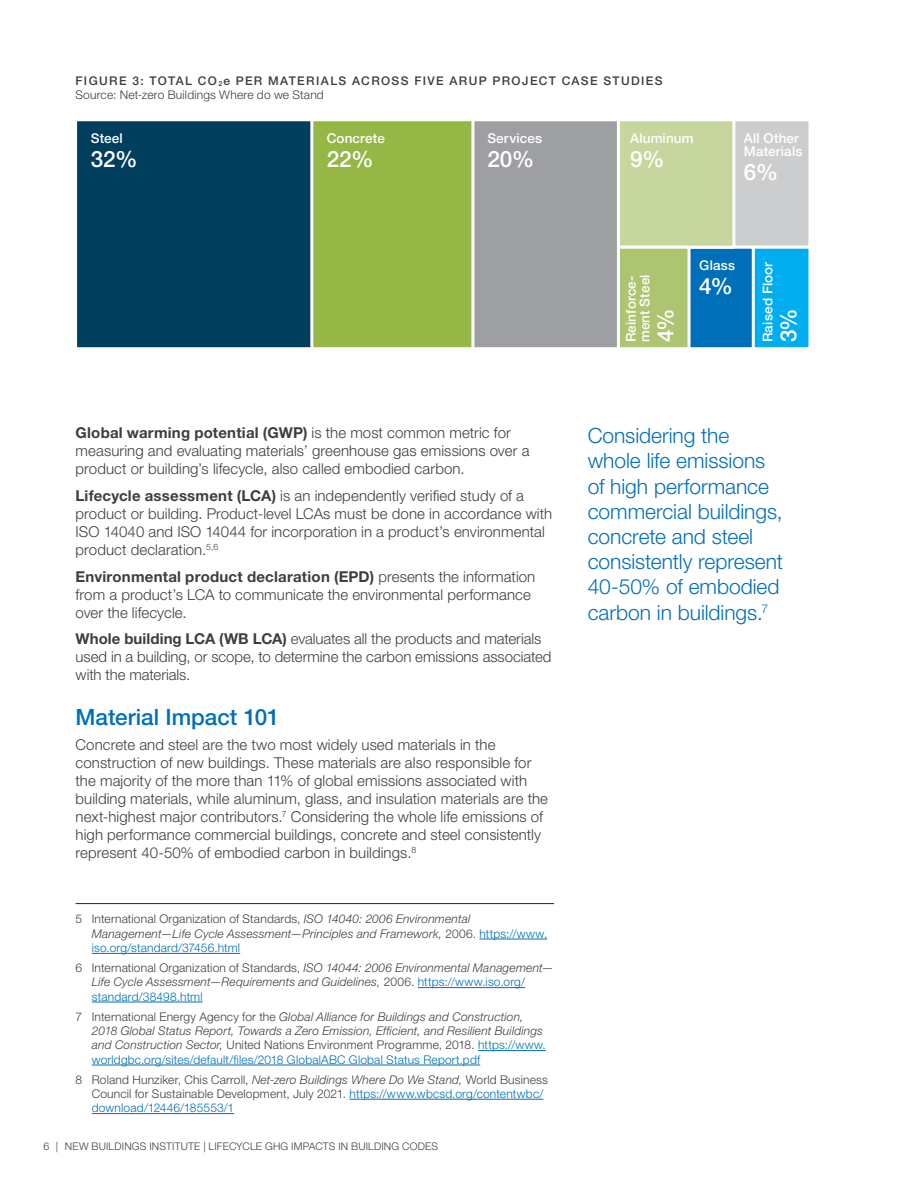
<style>
.page{position:relative;width:918px;height:1188px;background:#fff}
.page>*{position:absolute;margin:0;border:0;box-sizing:border-box;transform-origin:0 0}
.head_2{font:500 22.5px "Helvetica Neue LT";color:#fff}
.head_2-2{font:500 22.5px "Helvetica Neue LT";color:#006fba}
.Callout_1{font:300 21px/25.2px "Helvetica Neue LT";letter-spacing:-.005em;color:#006fba}
.body{font:300 15px/18px "Helvetica Neue LT";letter-spacing:.005em;color:#3e3e3f}
.head_2-3{font:500 13.5px/13.5px "Helvetica Neue LT";letter-spacing:.01em;color:#fff}
.Footnote_w__indent{font:italic 300 12px/14.4px "Helvetica Neue LT";letter-spacing:.015em;color:#3e3e3f}
.Footnote_w__indent-2{font:300 12px/14.4px "Helvetica Neue LT";letter-spacing:.015em;color:#3e3e3f}
.head_7_all_caps{font:500 12px "Helvetica Neue LT";letter-spacing:.115em;color:#3e3e3f}
.t1{font:300 10.5px "Helvetica Neue LT";letter-spacing:.015em;color:#3e3e3f}
.s1{font-weight:700}
.s2{font-style:normal}
.s3{font-style:normal;color:#006fba}
.s4{font-style:italic}
.s5{color:#006fba}
</style>
<div class="page">
<hr style="left:76px;top:903px;width:478px;height:1px;background:#231f20">
<hr style="left:479px;top:939px;width:68px;height:1px;background:#006fba">
<hr style="left:92px;top:953px;width:148px;height:1px;background:#006fba">
<hr style="left:418px;top:987px;width:107px;height:1px;background:#006fba">
<hr style="left:92px;top:1002px;width:111px;height:1px;background:#006fba">
<hr style="left:478px;top:1050px;width:68px;height:1px;background:#006fba">
<hr style="left:92px;top:1065px;width:388px;height:1px;background:#006fba">
<hr style="left:350px;top:1099px;width:193px;height:1px;background:#006fba">
<hr style="left:92px;top:1113px;width:142px;height:1px;background:#006fba">
<div style="left:730px;top:118px;width:82px;height:131px;background:#cccdcf;border:3px solid #fff"></div>
<div style="left:751px;top:246px;width:61px;height:104px;background:#00aeef;border:3px solid #fff"></div>
<div style="left:74px;top:118px;width:241px;height:232px;background:#003e5e;border:3px solid #fff"></div>
<div style="left:310px;top:118px;width:166px;height:232px;background:#95b746;border:3px solid #fff"></div>
<div style="left:682px;top:246px;width:73px;height:104px;background:#006fba;border:3px solid #fff"></div>
<div style="left:616px;top:118px;width:119px;height:131px;background:#c6d69c;border:3px solid #fff"></div>
<div style="left:616px;top:246px;width:75px;height:104px;background:#adc571;border:3px solid #fff"></div>
<div style="left:471px;top:118px;width:149px;height:232px;background:#9d9fa2;border:3px solid #fff"></div>
<p class="head_7_all_caps" style="left:76px;top:74px;width:589px">FIGURE 3: TOTAL CO<sub>2</sub>e PER MATERIALS ACROSS FIVE ARUP PROJECT CASE STUDIES</p>
<p class="Footnote_w__indent-2" style="left:76px;top:88px;width:250px">Source: Net-zero Buildings Where do we Stand</p>
<p class="head_2-3" style="left:91px;top:131px;width:34px">Steel</p>
<p class="head_2" style="left:91px;top:145px;width:48px">32%</p>
<p class="head_2-3" style="left:327px;top:131px;width:60px">Concrete</p>
<p class="head_2" style="left:327px;top:145px;width:48px">22%</p>
<p class="head_2-3" style="left:487px;top:131px;width:56px">Services</p>
<p class="head_2" style="left:487px;top:145px;width:48px">20%</p>
<p class="head_2-3" style="left:630px;top:131px;width:65px">Aluminum</p>
<p class="head_2" style="left:630px;top:145px;width:36px">9%</p>
<p class="head_2-3" style="left:744px;top:131px;width:60px">All Other<br>Materials</p>
<p class="head_2" style="left:744px;top:159px;width:36px">6%</p>
<p class="head_2-3" style="left:624px;top:342px;width:69px;rotate:-90deg">Reinforce&shy;ment Steel</p>
<p class="head_2" style="left:652px;top:342px;width:35px;rotate:-90deg">4%</p>
<p class="head_2-3" style="left:699px;top:258px;width:37px">Glass</p>
<p class="head_2" style="left:699px;top:272px;width:35px">4%</p>
<p class="head_2-3" style="left:761px;top:342px;width:82px;rotate:-90deg">Raised Floor</p>
<p class="head_2" style="left:775px;top:342px;width:36px;rotate:-90deg">3%</p>
<p class="body" style="left:76px;top:424px;width:455px"><span class="s1">Global warming potential (GWP)</span> is the most common metric for measuring and evaluating materials’ greenhouse gas emissions over a product or building’s lifecycle, also called embodied carbon.</p>
<p class="body" style="left:76px;top:486px;width:478px"><span class="s1">Lifecycle assessment (LCA)</span> is an independently verified study of a product or building. Product-level LCAs must be done in accordance with ISO 14040 and ISO 14044 for incorporation in a product’s environmental product declaration.<sup>5,6</sup></p>
<p class="body" style="left:76px;top:567px;width:461px"><span class="s1">Environmental product declaration (EPD)</span> presents the information from a product’s LCA to communicate the environmental performance over the lifecycle.</p>
<p class="body" style="left:76px;top:630px;width:478px"><span class="s1">Whole building LCA (WB LCA)</span> evaluates all the products and materials used in a building, or scope, to determine the carbon emissions associated with the materials.</p>
<p class="head_2-2" style="left:76px;top:703px;width:206px">Material Impact 101</p>
<p class="body" style="left:76px;top:735px;width:474px">Concrete and steel are the two most widely used materials in the construction of new buildings. These materials are also responsible for the majority of the more than 11% of global emissions associated with building materials, while aluminum, glass, and insulation materials are the next-highest major contributors.<sup>7</sup> Considering the whole life emissions of high performance commercial buildings, concrete and steel consistently represent 40-50% of embodied carbon in buildings.<sup>8</sup></p>
<p class="Footnote_w__indent" style="left:92px;top:912px;width:457px;text-indent:-16px"><span class="s2">5 International Organization of Standards,</span> ISO 14040: 2006 Environmental<br>Management—Life Cycle Assessment—Principles and Framework, <span class="s2">2006.</span> <span class="s3">https://www. iso.org/standard/37456.html</span></p>
<p class="Footnote_w__indent" style="left:92px;top:960px;width:464px;text-indent:-16px"><span class="s2">6 International Organization of Standards,</span> ISO 14044: 2006 Environmental Management—<br>Life Cycle Assessment—Requirements and Guidelines, <span class="s2">2006.</span> <span class="s3">https://www.iso.org/ standard/38498.html</span></p>
<p class="Footnote_w__indent" style="left:92px;top:1009px;width:456px;text-indent:-16px"><span class="s2">7 International Energy Agency for the</span> Global Alliance for Buildings and Construction, 2018 Global Status Report, Towards a Zero Emission, Efficient, and Resilient Buildings and Construction Sector, <span class="s2">United Nations Environment Programme, 2018.</span> <span class="s3">https://www. worldgbc.org/sites/default/files/2018 GlobalABC Global Status Report.pdf</span></p>
<p class="Footnote_w__indent-2" style="left:92px;top:1072px;width:458px;text-indent:-16px">8 Roland Hunziker, Chis Carroll, <span class="s4">Net-zero Buildings Where Do We Stand,</span> World Business<br>Council for Sustainable Development, July 2021. <span class="s5">https://www.wbcsd.org/contentwbc/ download/12446/185553/1</span></p>
<p class="t1" style="left:44px;top:1140px;width:396px">6 | NEW BUILDINGS INSTITUTE | LIFECYCLE GHG IMPACTS IN BUILDING CODES</p>
<p class="Callout_1" style="left:588px;top:423px;width:197px">Considering the whole life emissions of high performance commercial buildings, concrete and steel consistently represent<br>40-50% of embodied carbon in buildings.<sup>7</sup></p>
</div>
